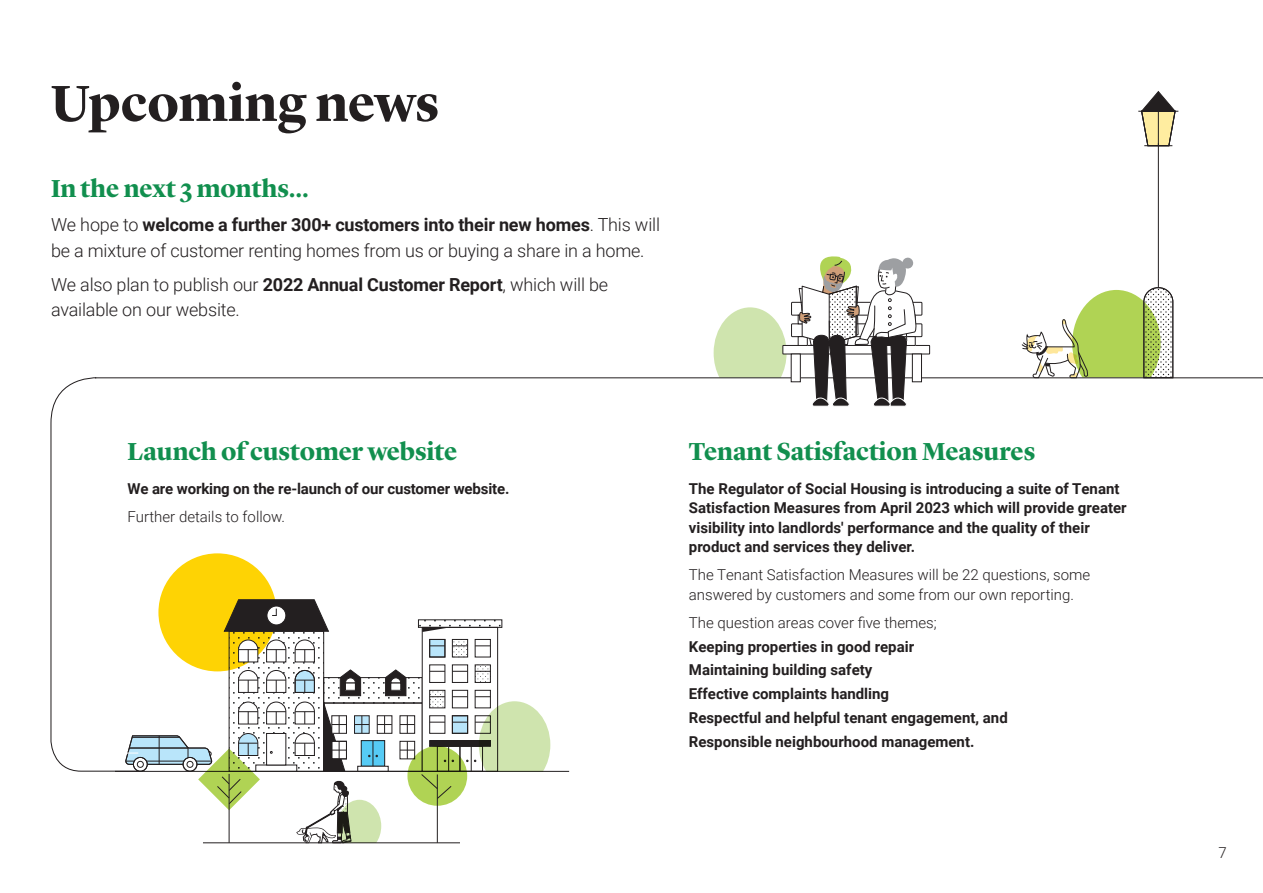
<style>
.page{position:relative;width:1263px;height:893px;background:#fff}
.page>*{position:absolute;margin:0;border:0;box-sizing:border-box;transform-origin:0 0}
.t1{font:700 52.5px "Lyon Display";letter-spacing:-.005em;color:#231f20}
.t2{font:700 25.5px "Lyon Display";letter-spacing:-.005em;color:#118f4e}
.t3{font:300 18px/25.5px "Roboto";letter-spacing:-.01em;color:#231f20}
.t4{font:700 15px/19.5px "Roboto";color:#231f20}
.t5{font:300 15px/19.5px "Roboto";color:#231f20}
.s1{font-weight:700}
</style>
<div class="page">
<hr style="left:1158px;top:143px;width:1px;height:145px;background:#231f20">
<svg style="left:1139px;top:91px;width:37px;height:56px"></svg>
<hr style="left:1138px;top:111px;width:40px;height:1px;background:#231f20">
<hr style="left:1158px;top:111px;width:1px;height:35px;background:#231f20">
<svg style="left:1021px;top:287px;width:153px;height:92px"></svg>
<hr style="left:96px;top:377px;width:1167px;height:1px;background:#231f20">
<div style="left:782px;top:345px;width:148px;height:9px;border:1px solid #231f20"></div>
<svg style="left:714px;top:256px;width:209px;height:151px"></svg>
<hr style="left:203px;top:842px;width:410px;height:1px;background:#231f20">
<div style="left:400px;top:741px;width:15px;height:18px;border:1px solid #231f20"></div>
<div style="left:400px;top:715px;width:15px;height:19px;border:1px solid #231f20"></div>
<svg style="left:414px;top:682px;width:6px;height:17px"></svg>
<div style="left:422px;top:627px;width:76px;height:145px;border:1px solid #231f20"></div>
<svg style="left:420px;top:621px;width:80px;height:5px"></svg>
<div style="left:418px;top:619px;width:84px;height:9px;border:1px solid #231f20"></div>
<div style="left:475px;top:690px;width:16px;height:18px;border:1px solid #231f20"></div>
<div style="left:452px;top:690px;width:16px;height:18px;border:1px solid #231f20"></div>
<div style="left:429px;top:690px;width:16px;height:18px;border:1px solid #231f20"></div>
<svg style="left:477px;top:668px;width:12px;height:12px"></svg>
<div style="left:475px;top:665px;width:16px;height:18px;border:1px solid #231f20"></div>
<svg style="left:475px;top:671px;width:15px;height:1px"></svg>
<div style="left:452px;top:665px;width:16px;height:18px;border:1px solid #231f20"></div>
<svg style="left:452px;top:671px;width:16px;height:1px"></svg>
<div style="left:429px;top:665px;width:16px;height:18px;border:1px solid #231f20"></div>
<svg style="left:430px;top:671px;width:15px;height:1px"></svg>
<div style="left:475px;top:639px;width:16px;height:18px;border:1px solid #231f20"></div>
<svg style="left:475px;top:645px;width:15px;height:1px"></svg>
<svg style="left:454px;top:641px;width:12px;height:14px"></svg>
<div style="left:452px;top:639px;width:16px;height:18px;border:1px solid #231f20"></div>
<svg style="left:452px;top:645px;width:16px;height:1px"></svg>
<div style="left:430px;top:639px;width:15px;height:18px;background:#b9e5fa"></div>
<div style="left:429px;top:639px;width:16px;height:18px;border:1px solid #231f20"></div>
<svg style="left:430px;top:645px;width:15px;height:1px"></svg>
<svg style="left:422px;top:627px;width:28px;height:5px"></svg>
<hr style="left:115px;top:771px;width:454px;height:1px;background:#231f20">
<div style="left:407px;top:746px;width:60px;height:60px;background:#b0d354;border-radius:50%"></div>
<hr style="left:437px;top:774px;width:1px;height:69px;background:#231f20">
<svg style="left:421px;top:696px;width:129px;height:103px"></svg>
<svg style="left:50px;top:377px;width:364px;height:467px"></svg>
<div style="left:461px;top:836px;width:158px;height:14px;background:#fff"></div>
<p class="t1" style="left:51px;top:64px;width:390px">Upcoming news</p>
<p class="t2" style="left:51px;top:170px;width:259px">In the next 3 months...</p>
<p class="t3" style="left:51px;top:211px;width:610px">We hope to <span class="s1">welcome a further 300+ customers into their new homes</span>. This will be a mixture of customer renting homes from us or buying a share in a home.</p>
<p class="t3" style="left:51px;top:271px;width:559px">We also plan to publish our <span class="s1">2022 Annual Customer Report</span>, which will be available on our website.</p>
<p class="t2" style="left:128px;top:432px;width:331px">Launch of customer website</p>
<p class="t2" style="left:689px;top:432px;width:348px">Tenant Satisfaction Measures</p>
<p class="t4" style="left:128px;top:478px;width:383px">We are working on the re-launch of our customer website.</p>
<p class="t5" style="left:128px;top:506px;width:159px">Further details to follow.</p>
<p class="t4" style="left:689px;top:478px;width:439px">The Regulator of Social Housing is introducing a suite of Tenant Satisfaction Measures from April 2023 which will provide greater visibility into landlords' performance and the quality of their product and services they deliver.</p>
<p class="t5" style="left:689px;top:565px;width:403px">The Tenant Satisfaction Measures will be 22 questions, some answered by customers and some from our own reporting.</p>
<p class="t5" style="left:689px;top:612px;width:249px">The question areas cover five themes;</p>
<p class="t4" style="left:689px;top:636px;width:227px">Keeping properties in good repair</p>
<p class="t4" style="left:689px;top:660px;width:185px">Maintaining building safety</p>
<p class="t4" style="left:689px;top:683px;width:202px">Effective complaints handling</p>
<p class="t4" style="left:689px;top:707px;width:320px">Respectful and helpful tenant engagement, and</p>
<p class="t4" style="left:689px;top:731px;width:287px">Responsible neighbourhood management.</p>
<p class="t5" style="left:1218px;top:843px;width:10px">7</p>
</div>
